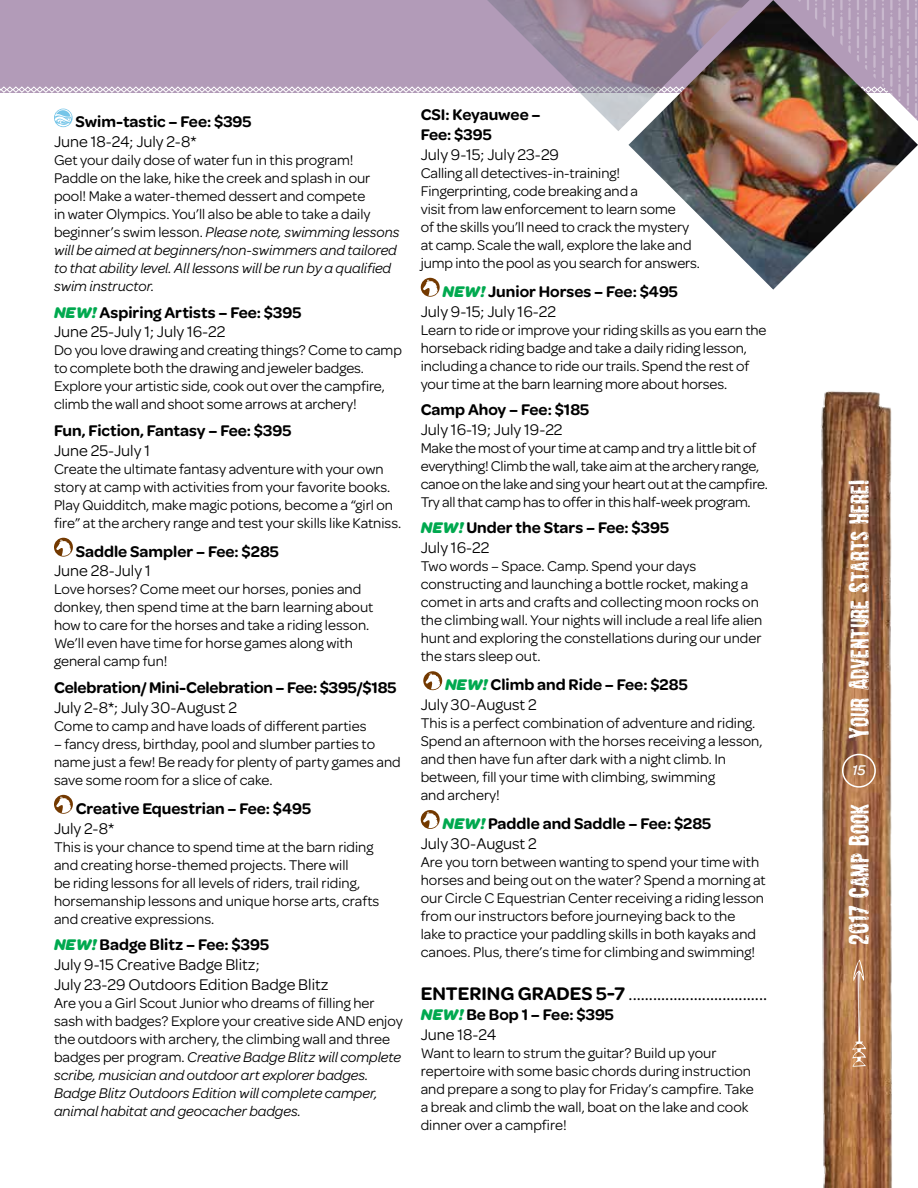
<style>
.page{position:relative;width:918px;height:1188px;background:#fff}
.page>*{position:absolute;margin:0;border:0;box-sizing:border-box;transform-origin:0 0}
.t1{font:28.5px "Barrio Chino";color:#fff}
.t2{font:19.5px "Omnes Girl Scouts";color:#000}
.t3{font:600 16.5px/19.8px "Omnes Girl Scouts";color:#000}
.t4{font:16.5px/19.8px "Omnes Girl Scouts";color:#000}
.t5{font:15px/18px "Omnes Girl Scouts";color:#000}
.t6{font:italic 500 15px "Omnes Girl Scouts";color:#fff}
.s1{font-style:italic}
.s2{font-weight:700;font-style:italic;color:#00a94f}
.s3{font-weight:400}
.s4{font-weight:600}
</style>
<div class="page">
<svg style="left:54px;top:538px;width:19px;height:19px"></svg>
<svg style="left:56px;top:539px;width:15px;height:17px"></svg>
<svg style="left:54px;top:795px;width:19px;height:19px"></svg>
<svg style="left:56px;top:796px;width:15px;height:17px"></svg>
<svg style="left:421px;top:278px;width:19px;height:19px"></svg>
<svg style="left:423px;top:279px;width:15px;height:17px"></svg>
<svg style="left:423px;top:671px;width:19px;height:19px"></svg>
<svg style="left:426px;top:673px;width:14px;height:16px"></svg>
<svg style="left:421px;top:810px;width:19px;height:19px"></svg>
<svg style="left:423px;top:812px;width:15px;height:16px"></svg>
<img style="left:821px;top:391px;width:71px;height:797px">
<svg style="left:852px;top:960px;width:14px;height:107px"></svg>
<div style="left:842px;top:754px;width:34px;height:34px;border:2px solid #fff;border-radius:50%"></div>
<img style="left:628px;top:126px;width:290px;height:164px">
<svg style="left:0;top:0;width:918px;height:126px"></svg>
<p class="t3" style="left:75px;top:111px;width:178px">Swim-tastic – Fee: $395</p>
<p class="t4" style="left:54px;top:131px;width:144px">June 18-24; July 2-8*</p>
<p class="t5" style="left:54px;top:150px;width:347px">Get your daily dose of water fun in this program!<br>Paddle on the lake, hike the creek and splash in our pool! Make a water-themed dessert and compete<br>in water Olympics. You’ll also be able to take a daily beginner’s swim lesson. <span class="s1">Please note, swimming lessons will be aimed at beginners/non-swimmers and tailored to that ability level. All lessons will be run by a qualified swim instructor.</span></p>
<p class="t3" style="left:54px;top:301px;width:249px"><span class="s2">NEW!</span> Aspiring Artists – Fee: $395<br><span class="s3">June 25-July 1; July 16-22</span></p>
<p class="t5" style="left:54px;top:340px;width:349px">Do you love drawing and creating things? Come to camp to complete both the drawing and jeweler badges.<br>Explore your artistic side, cook out over the campfire, climb the wall and shoot some arrows at archery!</p>
<p class="t3" style="left:54px;top:420px;width:239px">Fun, Fiction, Fantasy – Fee: $395</p>
<p class="t4" style="left:54px;top:439px;width:98px">June 25-July 1</p>
<p class="t5" style="left:54px;top:459px;width:349px">Create the ultimate fantasy adventure with your own story at camp with activities from your favorite books.<br>Play Quidditch, make magic potions, become a “girl on fire” at the archery range and test your skills like Katniss.</p>
<p class="t3" style="left:76px;top:540px;width:205px">Saddle Sampler – Fee: $285</p>
<p class="t4" style="left:54px;top:560px;width:98px">June 28-July 1</p>
<p class="t5" style="left:54px;top:580px;width:321px">Love horses? Come meet our horses, ponies and donkey, then spend time at the barn learning about how to care for the horses and take a riding lesson.<br>We’ll even have time for horse games along with general camp fun!</p>
<p class="t3" style="left:54px;top:677px;width:344px">Celebration/ Mini-Celebration – Fee: $395/$185</p>
<p class="t4" style="left:54px;top:696px;width:185px">July 2-8*; July 30-August 2</p>
<p class="t5" style="left:54px;top:716px;width:314px">Come to camp and have loads of different parties</p>
<p class="t5" style="left:54px;top:734px;width:348px">– fancy dress, birthday, pool and slumber parties to name just a few! Be ready for plenty of party games and save some room for a slice of cake.</p>
<p class="t3" style="left:76px;top:797px;width:237px">Creative Equestrian – Fee: $495</p>
<p class="t4" style="left:54px;top:817px;width:62px">July 2-8*</p>
<p class="t5" style="left:54px;top:837px;width:327px">This is your chance to spend time at the barn riding and creating horse-themed projects. There will<br>be riding lessons for all levels of riders, trail riding, horsemanship lessons and unique horse arts, crafts and creative expressions.</p>
<p class="t4" style="left:54px;top:934px;width:276px"><span class="s2">NEW!</span> <span class="s4">Badge Blitz – Fee: $395<br></span>July 9-15 Creative Badge Blitz;<br>July 23-29 Outdoors Edition Badge Blitz</p>
<p class="t5" style="left:54px;top:993px;width:350px">Are you a Girl Scout Junior who dreams of filling her sash with badges? Explore your creative side AND enjoy the outdoors with archery, the climbing wall and three badges per program. <span class="s1">Creative Badge Blitz will complete scribe, musician and outdoor art explorer badges.<br>Badge Blitz Outdoors Edition will complete camper, animal habitat and geocacher badges.</span></p>
<p class="t3" style="left:421px;top:104px;width:121px">CSI: Keyauwee –<br>Fee: $395</p>
<p class="t4" style="left:421px;top:143px;width:140px">July 9-15; July 23-29</p>
<p class="t5" style="left:421px;top:163px;width:281px">Calling all detectives-in-training!<br>Fingerprinting, code breaking and a<br>visit from law enforcement to learn some<br>of the skills you’ll need to crack the mystery at camp. Scale the wall, explore the lake and jump into the pool as you search for answers.</p>
<p class="t3" style="left:421px;top:280px;width:259px;text-indent:22px"><span class="s2">NEW!</span> Junior Horses – Fee: $495<br><span class="s3">July 9-15; July 16-22</span></p>
<p class="t5" style="left:421px;top:320px;width:347px">Learn to ride or improve your riding skills as you earn the horseback riding badge and take a daily riding lesson, including a chance to ride our trails. Spend the rest of your time at the barn learning more about horses.</p>
<p class="t3" style="left:421px;top:399px;width:170px">Camp Ahoy – Fee: $185</p>
<p class="t4" style="left:421px;top:419px;width:143px">July 16-19; July 19-22</p>
<p class="t5" style="left:421px;top:438px;width:349px">Make the most of your time at camp and try a little bit of everything! Climb the wall, take aim at the archery range, canoe on the lake and sing your heart out at the campfire.<br>Try all that camp has to offer in this half-week program.</p>
<p class="t3" style="left:421px;top:517px;width:250px"><span class="s2">NEW!</span> Under the Stars – Fee: $395<br><span class="s3">July 16-22</span></p>
<p class="t5" style="left:421px;top:556px;width:343px">Two words – Space. Camp. Spend your days constructing and launching a bottle rocket, making a comet in arts and crafts and collecting moon rocks on the climbing wall. Your nights will include a real life alien hunt and exploring the constellations during our under the stars sleep out.</p>
<p class="t3" style="left:421px;top:674px;width:269px;text-indent:24px"><span class="s2">NEW!</span> Climb and Ride – Fee: $285<br><span class="s3">July 30-August 2</span></p>
<p class="t5" style="left:421px;top:713px;width:343px">This is a perfect combination of adventure and riding.<br>Spend an afternoon with the horses receiving a lesson, and then have fun after dark with a night climb. In between, fill your time with climbing, swimming<br>and archery!</p>
<p class="t3" style="left:421px;top:813px;width:292px;text-indent:22px"><span class="s2">NEW!</span> Paddle and Saddle – Fee: $285<br><span class="s3">July 30-August 2</span></p>
<p class="t5" style="left:421px;top:852px;width:346px">Are you torn between wanting to spend your time with horses and being out on the water? Spend a morning at our Circle C Equestrian Center receiving a riding lesson from our instructors before journeying back to the<br>lake to practice your paddling skills in both kayaks and canoes. Plus, there’s time for climbing and swimming!</p>
<h2 class="t2" style="left:421px;top:981px;width:348px"><span class="s4">ENTERING GRADES 5-7</span> ..................................</h2>
<p class="t3" style="left:421px;top:1004px;width:195px"><span class="s2">NEW!</span> Be Bop 1 – Fee: $395<br><span class="s3">June 18-24</span></p>
<p class="t5" style="left:421px;top:1043px;width:335px">Want to learn to strum the guitar? Build up your repertoire with some basic chords during instruction and prepare a song to play for Friday’s campfire. Take a break and climb the wall, boat on the lake and cook dinner over a campfire!</p>
<h1 class="t1" style="left:845px;top:739px;width:261px;rotate:-90deg">Your Adventure Starts Here!</h1>
<p class="t6" style="left:852px;top:760px;width:15px">15</p>
<h1 class="t1" style="left:845px;top:945px;width:142px;rotate:-90deg">2017 Camp Book</h1>
</div>
